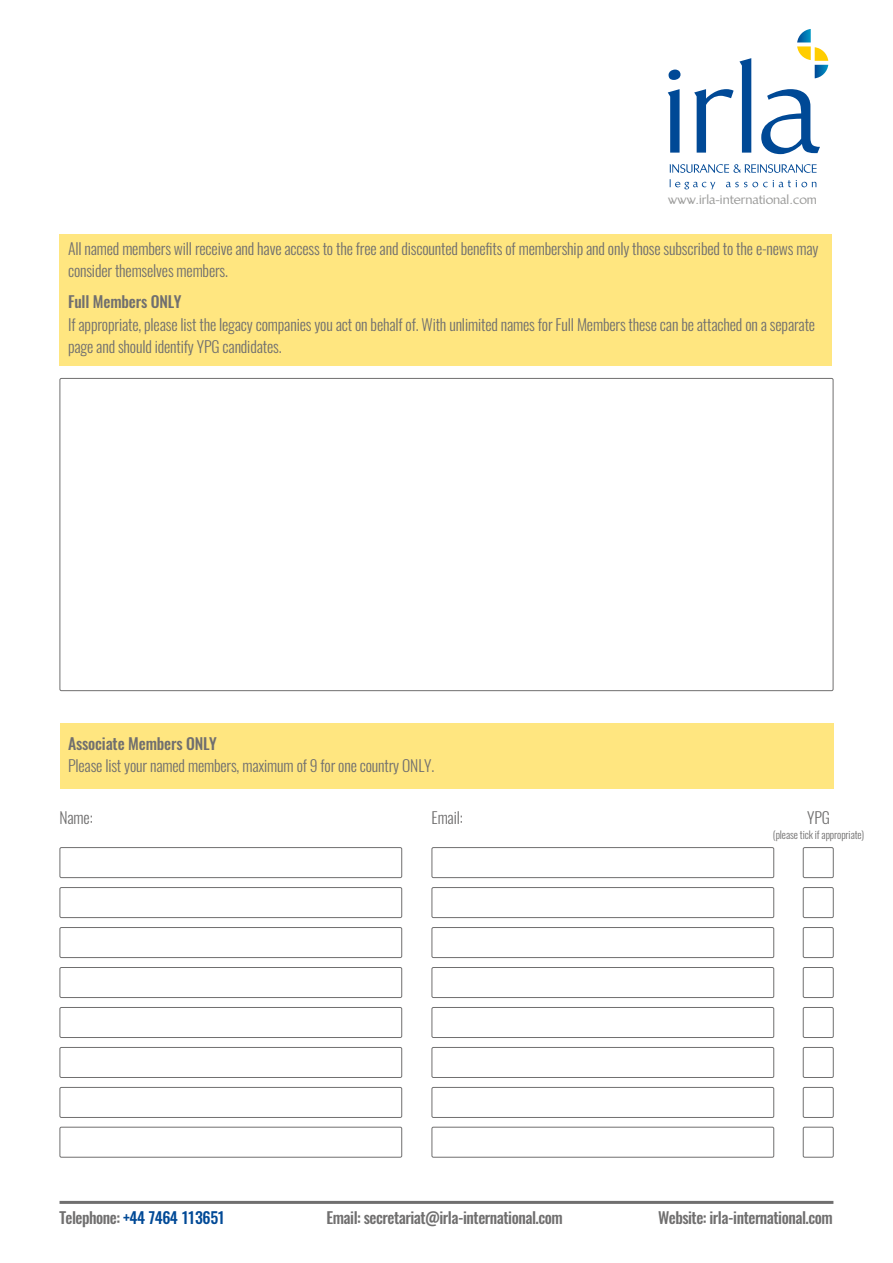
<style>
.page{position:relative;width:893px;height:1263px;background:#fff}
.page>*{position:absolute;margin:0;border:0;box-sizing:border-box;transform-origin:0 0}
.t1{font:300 15.75px/22.5px "Oswald";letter-spacing:-.01em;color:#706f6f}
.t2{font:500 15.75px "Oswald";letter-spacing:-.03em;color:#706f6f}
.t3{font:500 15.75px "Oswald";letter-spacing:-.01em;color:#706f6f}
.t4{font:500 15.75px "Oswald";letter-spacing:-.03em;color:#004996}
.t5{font:500 13.2px "Linotype Brewery";color:#9d9d9c}
.t6{font:300 10.5px "Oswald";letter-spacing:-.01em;color:#706f6f}
.s1{color:#706f6f}
</style>
<div class="page">
<div style="left:60px;top:234px;width:772px;height:132px;background:#ffe680"></div>
<div style="left:60px;top:723px;width:773px;height:66px;background:#ffe680"></div>
<svg style="left:669px;top:164px;width:148px;height:9px"></svg>
<svg style="left:669px;top:179px;width:46px;height:10px"></svg>
<svg style="left:726px;top:180px;width:90px;height:7px"></svg>
<svg style="left:797px;top:29px;width:31px;height:49px"></svg>
<svg style="left:668px;top:70px;width:12px;height:83px"></svg>
<svg style="left:694px;top:58px;width:57px;height:95px"></svg>
<svg style="left:761px;top:89px;width:59px;height:65px"></svg>
<hr style="left:60px;top:1201px;width:773px;height:3px;background:#706f6f">
<div style="left:60px;top:847px;width:342px;height:31px;border:1px solid #706f6f;border-radius:2px"></div>
<div style="left:60px;top:887px;width:342px;height:31px;border:1px solid #706f6f;border-radius:2px"></div>
<div style="left:60px;top:927px;width:342px;height:31px;border:1px solid #706f6f;border-radius:2px"></div>
<div style="left:60px;top:967px;width:342px;height:31px;border:1px solid #706f6f;border-radius:2px"></div>
<div style="left:60px;top:1007px;width:342px;height:31px;border:1px solid #706f6f;border-radius:2px"></div>
<div style="left:60px;top:1047px;width:342px;height:31px;border:1px solid #706f6f;border-radius:2px"></div>
<div style="left:60px;top:1087px;width:342px;height:31px;border:1px solid #706f6f;border-radius:2px"></div>
<div style="left:60px;top:1127px;width:342px;height:30px;border:1px solid #706f6f;border-radius:2px"></div>
<div style="left:432px;top:847px;width:342px;height:31px;border:1px solid #706f6f;border-radius:2px"></div>
<div style="left:432px;top:887px;width:342px;height:31px;border:1px solid #706f6f;border-radius:2px"></div>
<div style="left:432px;top:927px;width:342px;height:31px;border:1px solid #706f6f;border-radius:2px"></div>
<div style="left:432px;top:967px;width:342px;height:31px;border:1px solid #706f6f;border-radius:2px"></div>
<div style="left:432px;top:1007px;width:342px;height:31px;border:1px solid #706f6f;border-radius:2px"></div>
<div style="left:432px;top:1047px;width:342px;height:31px;border:1px solid #706f6f;border-radius:2px"></div>
<div style="left:432px;top:1087px;width:342px;height:31px;border:1px solid #706f6f;border-radius:2px"></div>
<div style="left:432px;top:1127px;width:342px;height:30px;border:1px solid #706f6f;border-radius:2px"></div>
<div style="left:803px;top:847px;width:31px;height:31px;border:1px solid #706f6f;border-radius:2px"></div>
<div style="left:803px;top:887px;width:31px;height:31px;border:1px solid #706f6f;border-radius:2px"></div>
<div style="left:803px;top:927px;width:31px;height:31px;border:1px solid #706f6f;border-radius:2px"></div>
<div style="left:803px;top:967px;width:31px;height:31px;border:1px solid #706f6f;border-radius:2px"></div>
<div style="left:803px;top:1007px;width:31px;height:31px;border:1px solid #706f6f;border-radius:2px"></div>
<div style="left:803px;top:1047px;width:31px;height:31px;border:1px solid #706f6f;border-radius:2px"></div>
<div style="left:803px;top:1087px;width:31px;height:31px;border:1px solid #706f6f;border-radius:2px"></div>
<div style="left:803px;top:1127px;width:31px;height:30px;border:1px solid #706f6f;border-radius:2px"></div>
<p class="t5" style="left:668px;top:192px;width:150px">www.irla-international.com</p>
<p class="t1" style="left:68px;top:237px;width:752px">All named members will receive and have access to the free and discounted benefits of membership and only those subscribed to the e-news may consider themselves members.</p>
<p class="t3" style="left:68px;top:291px;width:115px">Full Members ONLY</p>
<p class="t1" style="left:68px;top:313px;width:749px">If appropriate, please list the legacy companies you act on behalf of. With unlimited names for Full Members these can be attached on a separate page and should identify YPG candidates.</p>
<p class="t3" style="left:68px;top:732px;width:150px">Associate Members ONLY</p>
<p class="t1" style="left:68px;top:754px;width:368px">Please list your named members, maximum of 9 for one country ONLY.</p>
<p class="t1" style="left:60px;top:806px;width:35px">Name:</p>
<p class="t1" style="left:432px;top:806px;width:33px">Email:</p>
<p class="t1" style="left:807px;top:806px;width:24px">YPG</p>
<p class="t6" style="left:773px;top:827px;width:93px">(please tick if appropriate)</p>
<p class="t4" style="left:60px;top:1206px;width:167px"><span class="s1">Telephone:</span> +44 7464 113651</p>
<p class="t2" style="left:327px;top:1206px;width:238px">Email: secretariat@irla-international.com</p>
<p class="t2" style="left:658px;top:1206px;width:176px">Website: irla-international.com</p>
</div>
